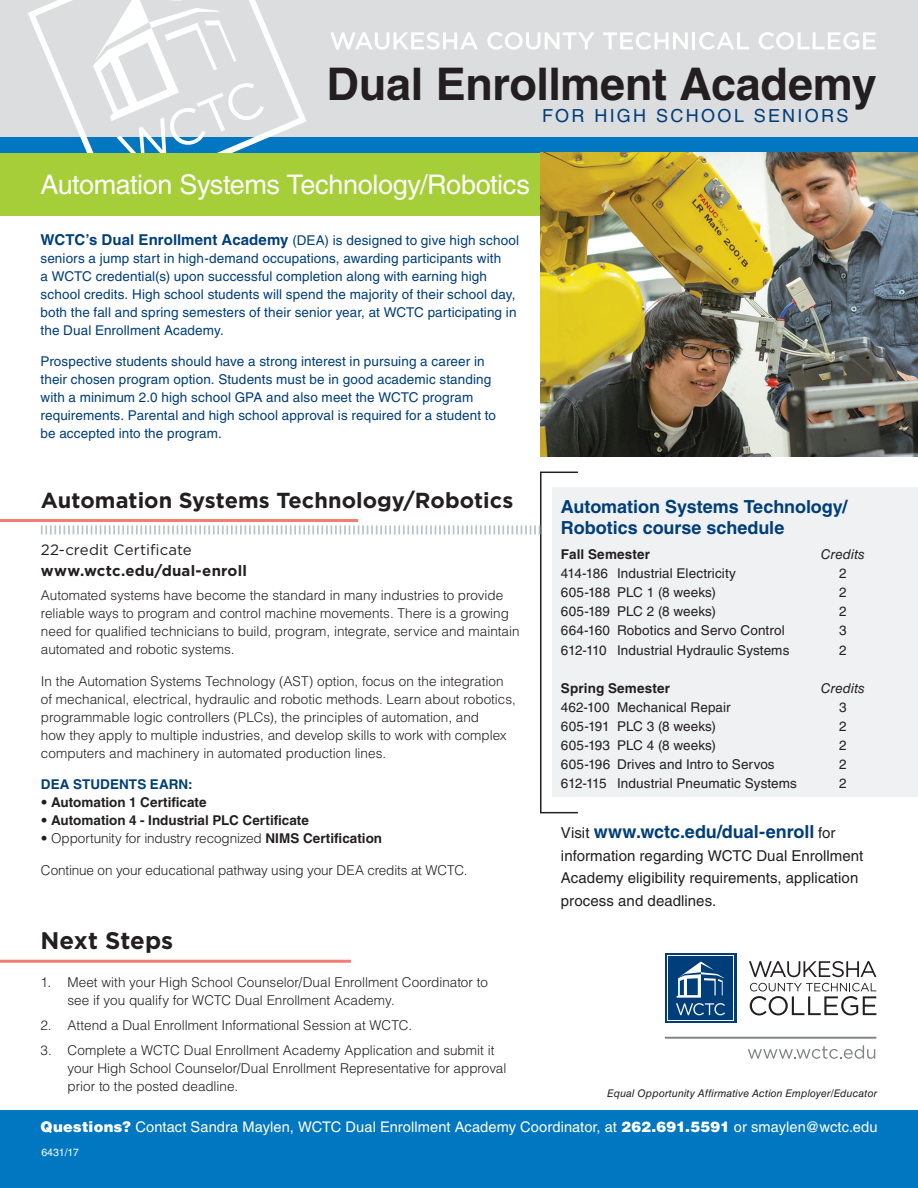
<style>
.page{position:relative;width:918px;height:1188px;background:#fff}
.page>*{position:absolute;margin:0;border:0;box-sizing:border-box;transform-origin:0 0}
.t1{font:700 45px "Helvetica LT Std";letter-spacing:-.01em;color:#231f20}
.t2{font:27px "Helvetica LT Std";letter-spacing:-.015em;color:#fff}
.t3{font:700 24px "Gotham";color:#231f20}
.t4{font:700 21.75px "Gotham";color:#231f20}
.t5{font:700 18px/21px "Helvetica LT Std";letter-spacing:-.005em;color:#003e7a}
.t6{font:18px "Helvetica LT Std";letter-spacing:.125em;color:#003e7a}
.t7{font:15px/22.5px "Helvetica LT Std";letter-spacing:.005em;color:#231f20}
.t8{font:700 15px "Gotham";letter-spacing:.015em;color:#231f20}
.t9{font:15px "Gotham";letter-spacing:.005em;color:#231f20}
.t10{font:14.7px "Helvetica LT Std";letter-spacing:.005em;color:#fff}
.t11{font:300 13.5px/18px "Helvetica LT Std";color:#231f20}
.t12{font:13.5px/18px "Helvetica LT Std";letter-spacing:.01em;color:#003e7a}
.t13{font:13.5px "Helvetica LT Std";letter-spacing:.005em;color:#231f20}
.t14{font:700 13.5px "Helvetica LT Std";color:#231f20}
.t15{font:700 13.5px "Helvetica LT Std";letter-spacing:.005em;color:#003e7a}
.t16{font:italic 13.5px "Helvetica LT Std";letter-spacing:.01em;color:#231f20}
.t17{font:italic 10.5px "Helvetica LT Std";letter-spacing:.015em;color:#231f20}
.t18{font:10.5px "Helvetica LT Std";color:#fff}
.s1{font-weight:700;font-size:15px}
.s2{font-weight:300}
.s3{font-weight:700}
.s4{font-weight:400;font-size:15px;color:#231f20}
.s5{font-weight:900}
</style>
<div class="page">
<div style="left:0;top:1111px;width:918px;height:77px;background:#0077c0"></div>
<div style="left:0;top:0;width:918px;height:137px;background:#dcdddf"></div>
<div style="left:553px;top:488px;width:365px;height:309px;background:#f0f1f2"></div>
<div style="left:540px;top:472px;width:39px;height:341px;border:2px solid #231f20"></div>
<div style="left:0;top:137px;width:918px;height:16px;background:#0077c0"></div>
<svg style="left:665px;top:954px;width:71px;height:69px"></svg>
<svg style="left:749px;top:961px;width:127px;height:16px"></svg>
<svg style="left:750px;top:983px;width:126px;height:32px"></svg>
<svg style="left:667px;top:956px;width:67px;height:65px"></svg>
<div style="left:668px;top:957px;width:65px;height:63px;background:#003e7a"></div>
<svg style="left:676px;top:962px;width:49px;height:53px"></svg>
<svg style="left:748px;top:1045px;width:127px;height:14px"></svg>
<hr style="left:665px;top:1037px;width:211px;height:2px;background:#808285">
<hr style="left:0;top:960px;width:351px;height:3px;background:#f37c73">
<svg style="left:487px;top:32px;width:107px;height:18px"></svg>
<svg style="left:603px;top:32px;width:85px;height:18px"></svg>
<hr style="left:692px;top:32px;width:3px;height:17px;background:#fff">
<svg style="left:699px;top:32px;width:50px;height:18px"></svg>
<svg style="left:759px;top:32px;width:117px;height:18px"></svg>
<svg style="left:28px;top:0;width:278px;height:153px"></svg>
<svg style="left:299px;top:0;width:179px;height:80px"></svg>
<svg style="left:93px;top:0;width:171px;height:153px"></svg>
<div style="left:0;top:153px;width:540px;height:63px;background:#a6ce39"></div>
<hr style="left:0;top:519px;width:358px;height:3px;background:#f37c73">
<svg style="left:41px;top:525px;width:499px;height:9px"></svg>
<img style="left:540px;top:152px;width:378px;height:304px">
<h1 class="t1" style="left:327px;top:57px;width:552px">Dual Enrollment Academy</h1>
<h3 class="t6" style="left:542px;top:105px;width:308px">FOR HIGH SCHOOL SENIORS</h3>
<h2 class="t2" style="left:40px;top:169px;width:491px">Automation Systems Technology/Robotics</h2>
<p class="t12" style="left:40px;top:231px;width:480px"><span class="s1">WCTC’s Dual Enrollment Academy</span> (DEA) is designed to give high school seniors a jump start in high-demand occupations, awarding participants with<br>a WCTC credential(s) upon successful completion along with earning high school credits. High school students will spend the majority of their school day, both the fall and spring semesters of their senior year, at WCTC participating in the Dual Enrollment Academy.</p>
<p class="t12" style="left:40px;top:353px;width:457px">Prospective students should have a strong interest in pursuing a career in their chosen program option. Students must be in good academic standing with a minimum 2.0 high school GPA and also meet the WCTC program requirements. Parental and high school approval is required for a student to be accepted into the program.</p>
<h3 class="t4" style="left:41px;top:486px;width:474px">Automation Systems Technology/Robotics</h3>
<p class="t9" style="left:41px;top:540px;width:152px">22-credit Certificate</p>
<p class="t8" style="left:41px;top:560px;width:208px">www.wctc.edu/dual-enroll</p>
<p class="t11" style="left:41px;top:587px;width:480px">Automated systems have become the standard in many industries to provide reliable ways to program and control machine movements. There is a growing need for qualified technicians to build, program, integrate, service and maintain automated and robotic systems.</p>
<p class="t11" style="left:41px;top:672px;width:476px">In the Automation Systems Technology (AST) option, focus on the integration of mechanical, electrical, hydraulic and robotic methods. Learn about robotics, programmable logic controllers (PLCs), the principles of automation, and<br>how they apply to multiple industries, and develop skills to work with complex computers and machinery in automated production lines.</p>
<p class="t15" style="left:41px;top:776px;width:153px">DEA STUDENTS EARN:</p>
<p class="t14" style="left:41px;top:794px;width:167px"><span class="s2">•</span> Automation 1 Certificate</p>
<p class="t14" style="left:41px;top:812px;width:270px"><span class="s2">•</span> Automation 4 - Industrial PLC Certificate</p>
<p class="t11" style="left:41px;top:829px;width:343px">• Opportunity for industry recognized <span class="s3">NIMS Certification</span></p>
<p class="t11" style="left:41px;top:861px;width:428px">Continue on your educational pathway using your DEA credits at WCTC.</p>
<h3 class="t3" style="left:40px;top:925px;width:134px">Next Steps</h3>
<p class="t11" style="left:67px;top:973px;width:422px;text-indent:-27px">1. Meet with your High School Counselor/Dual Enrollment Coordinator to see if you qualify for WCTC Dual Enrollment Academy.</p>
<p class="t11" style="left:40px;top:1016px;width:373px">2. Attend a Dual Enrollment Informational Session at WCTC.</p>
<p class="t11" style="left:67px;top:1041px;width:440px;text-indent:-27px">3. Complete a WCTC Dual Enrollment Academy Application and submit it your High School Counselor/Dual Enrollment Representative for approval prior to the posted deadline.</p>
<h3 class="t5" style="left:561px;top:496px;width:288px">Automation Systems Technology/<br>Robotics course schedule</h3>
<p class="t14" style="left:561px;top:546px;width:91px">Fall Semester</p>
<p class="t16" style="left:821px;top:547px;width:46px">Credits</p>
<p class="t13" style="left:561px;top:566px;width:177px">414-186 Industrial Electricity</p>
<p class="t13" style="left:839px;top:566px;width:9px">2</p>
<p class="t13" style="left:561px;top:585px;width:157px">605-188 PLC 1 (8 weeks)</p>
<p class="t13" style="left:839px;top:585px;width:9px">2</p>
<p class="t13" style="left:561px;top:604px;width:157px">605-189 PLC 2 (8 weeks)</p>
<p class="t13" style="left:839px;top:604px;width:9px">2</p>
<p class="t13" style="left:561px;top:623px;width:225px">664-160 Robotics and Servo Control</p>
<p class="t13" style="left:839px;top:623px;width:9px">3</p>
<p class="t13" style="left:561px;top:642px;width:230px">612-110 Industrial Hydraulic Systems</p>
<p class="t13" style="left:839px;top:642px;width:9px">2</p>
<p class="t14" style="left:561px;top:680px;width:111px">Spring Semester</p>
<p class="t16" style="left:821px;top:680px;width:46px">Credits</p>
<p class="t13" style="left:561px;top:699px;width:171px">462-100 Mechanical Repair</p>
<p class="t13" style="left:839px;top:699px;width:9px">3</p>
<p class="t13" style="left:561px;top:718px;width:157px">605-191 PLC 3 (8 weeks)</p>
<p class="t13" style="left:839px;top:718px;width:9px">2</p>
<p class="t13" style="left:561px;top:737px;width:157px">605-193 PLC 4 (8 weeks)</p>
<p class="t13" style="left:839px;top:737px;width:9px">2</p>
<p class="t13" style="left:561px;top:756px;width:215px">605-196 Drives and Intro to Servos</p>
<p class="t13" style="left:839px;top:756px;width:9px">2</p>
<p class="t13" style="left:561px;top:776px;width:238px">612-115 Industrial Pneumatic Systems</p>
<p class="t13" style="left:839px;top:776px;width:9px">2</p>
<h3 class="t5" style="left:561px;top:821px;width:276px"><span class="s4">Visit</span> www.wctc.edu/dual-enroll <span class="s4">for</span></h3>
<p class="t7" style="left:561px;top:844px;width:304px">information regarding WCTC Dual Enrollment<br>Academy eligibility requirements, application process and deadlines.</p>
<p class="t17" style="left:607px;top:1087px;width:271px">Equal Opportunity Affirmative Action Employer/Educator</p>
<p class="t10" style="left:40px;top:1119px;width:839px"><span class="s5">Questions?</span> Contact Sandra Maylen, WCTC Dual Enrollment Academy Coordinator, at <span class="s5">262.691.5591</span> or smaylen@wctc.edu</p>
<p class="t18" style="left:41px;top:1146px;width:39px">6431/17</p>
</div>
